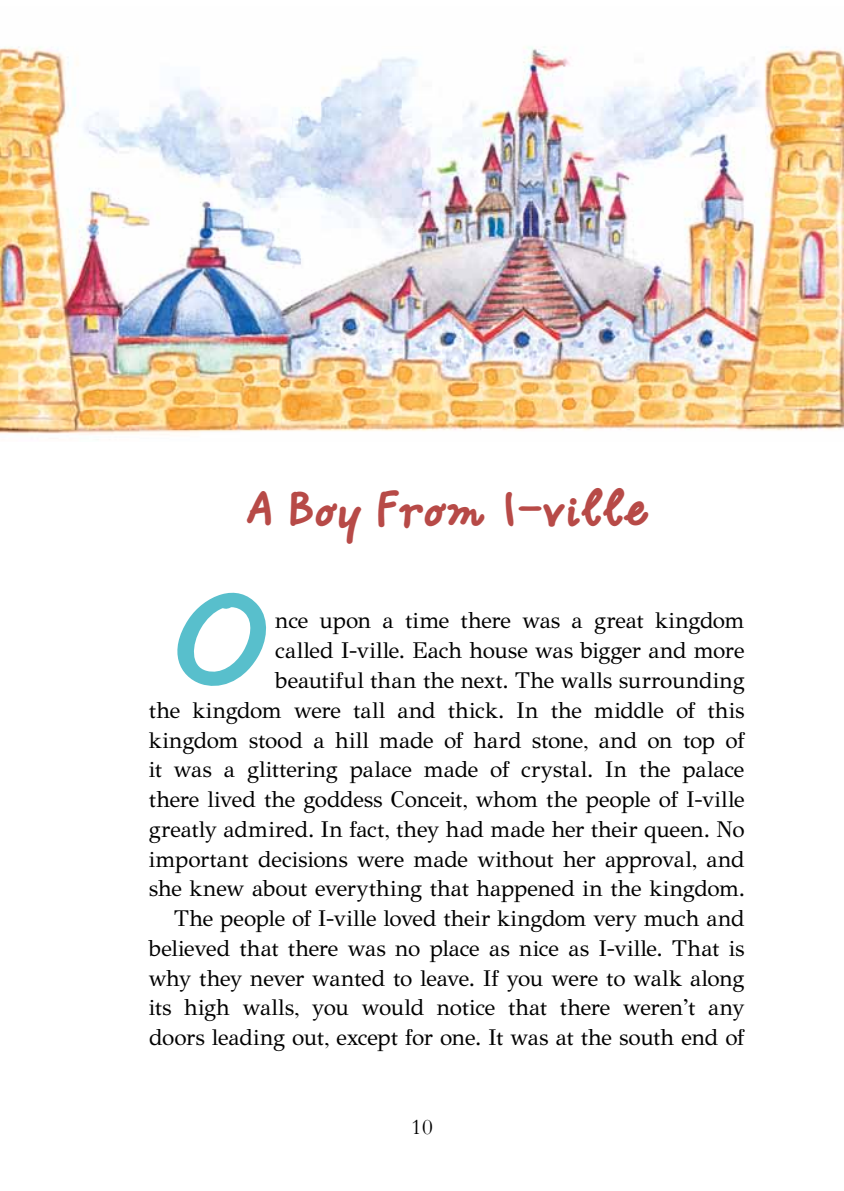
<style>
.page{position:relative;width:844px;height:1191px;background:#fff}
.page>*{position:absolute;margin:0;border:0;box-sizing:border-box;transform-origin:0 0}
.t1{font:700 137.72px "CF Semplice";color:#58bfcc}
.t2{font:700 49px "CF Semplice";letter-spacing:.05em;color:#b74a47}
.t3{font:22.75px/29.8px "GFS Didot";letter-spacing:-.01em;color:#000;text-align:right}
.t4{font:22.75px "Garamond";color:#000}
</style>
<div class="page">
<img style="left:0;top:46px;width:843px;height:389px">
<h2 class="t2" style="left:245px;top:477px;width:404px">A Boy From I-ville</h2>
<h1 class="t1" style="left:174px;top:554px;width:93px">O</h1>
<p class="t3" style="left:149px;top:604px;width:597px">nce upon a time there was a great kingdom<br>called I-ville. Each house was bigger and more<br>beautiful than the next. The walls surrounding<br>the kingdom were tall and thick. In the middle of this kingdom stood a hill made of hard stone, and on top of it was a glittering palace made of crystal. In the palace there lived the goddess Conceit, whom the people of I-ville greatly admired. In fact, they had made her their queen. No important decisions were made without her approval, and she knew about everything that happened in the kingdom.<br>The people of I-ville loved their kingdom very much and believed that there was no place as nice as I-ville. That is why they never wanted to leave. If you were to walk along its high walls, you would notice that there weren’t any doors leading out, except for one. It was at the south end of</p>
<p class="t4" style="left:411px;top:1112px;width:23px">10</p>
</div>
